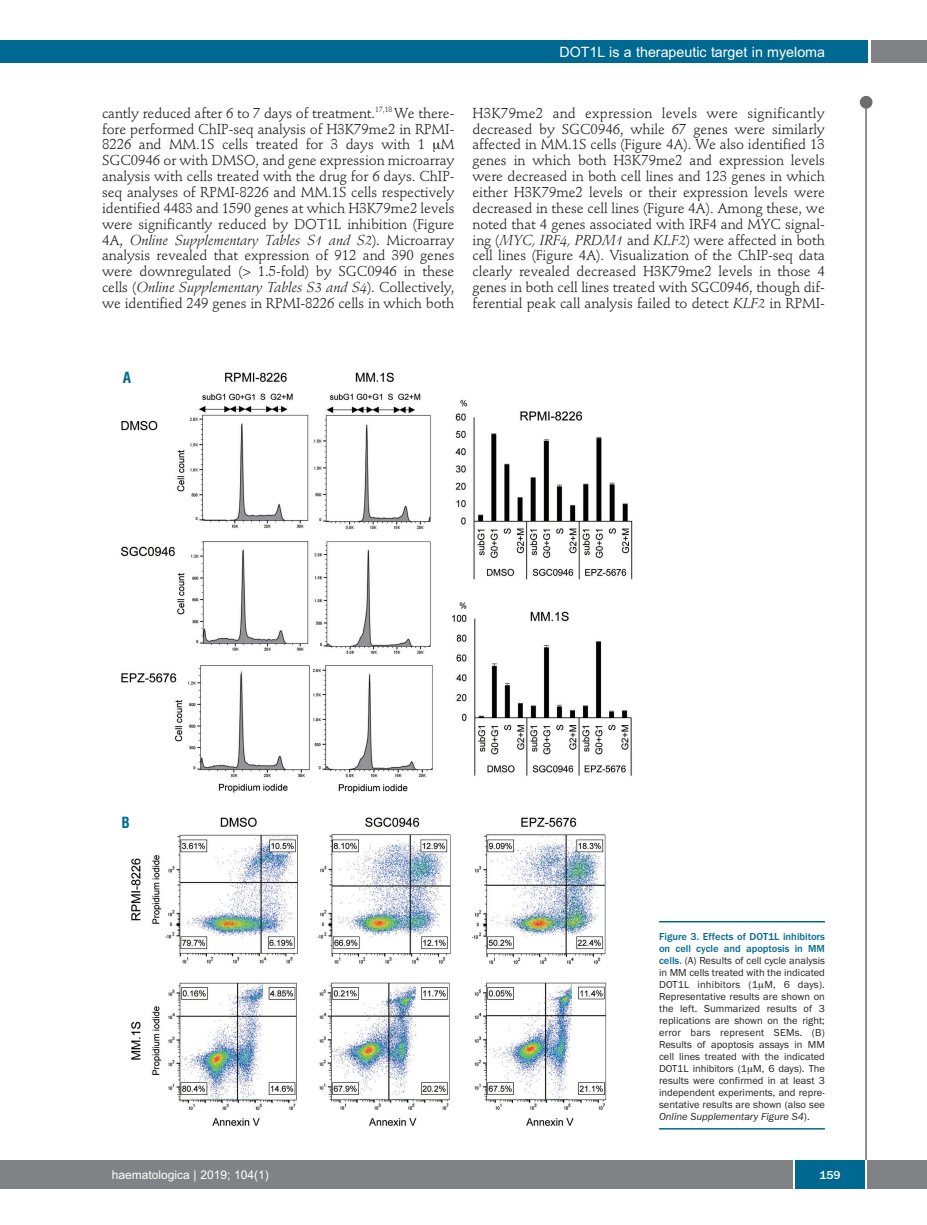
<style>
.page{position:relative;width:927px;height:1225px;background:#fff}
.page>*{position:absolute;margin:0;border:0;box-sizing:border-box;transform-origin:0 0}
.t1{font:700 condensed 15px "Helvetica";color:#006991}
.t2{font:14.25px/15.9px "Stempel Schneidler";letter-spacing:-.005em;color:#231f20;text-align:justify}
.t3{font:14.25px "Arial";color:#fff}
.t4{font:12px "Arial";color:#fff}
.t5{font:500 12px "Franklin Gothic";color:#fff}
.t6{font:10.5px/12px "Franklin Gothic";color:#231f20;text-align:justify}
.s1{font-style:italic}
.s2{font-weight:500;color:#006991}
</style>
<div class="page">
<div style="left:860px;top:96px;width:12px;height:13px;background:#6c6d70;border-radius:50%"></div>
<hr style="left:865px;top:98px;width:2px;height:1062px;background:#6c6d70">
<div style="left:871px;top:40px;width:56px;height:22px;background:#808285"></div>
<div style="left:18px;top:40px;width:849px;height:22px;background:#006991"></div>
<div style="left:17px;top:1160px;width:910px;height:28px;background:#808285"></div>
<div style="left:795px;top:1160px;width:70px;height:28px;background:#006991"></div>
<hr style="left:793px;top:1160px;width:2px;height:28px;background:#fff">
<hr style="left:865px;top:1160px;width:2px;height:28px;background:#fff">
<div style="left:0;top:40px;width:19px;height:22px;background:#006991"></div>
<div style="left:0;top:1160px;width:18px;height:28px;background:#808285"></div>
<img style="left:120px;top:372px;width:513px;height:755px">
<hr style="left:659px;top:921px;width:166px;height:1px;background:#006991">
<hr style="left:659px;top:1128px;width:166px;height:1px;background:#006991">
<p class="t3" style="left:559px;top:44px;width:267px">DOT1L is a therapeutic target in myeloma</p>
<p class="t2" style="left:102px;top:106px;width:354px">cantly reduced after 6 to 7 days of treatment.<sup>17,18</sup> We there&shy;fore performed ChIP-seq analysis of H3K79me2 in RPMI-8226 and MM.1S cells treated for 3 days with 1 M SGC0946 or with DMSO, and gene expression microarray analysis with cells treated with the drug for 6 days. ChIP&shy;seq analyses of RPMI-8226 and MM.1S cells respectively identified 4483 and 1590 genes at which H3K79me2 levels were significantly reduced by DOT1L inhibition (Figure 4A, <span class="s1">Online Supplementary Tables S1 and S2</span>). Microarray analysis revealed that expression of 912 and 390 genes were downregulated (&gt; 1.5-fold) by SGC0946 in these cells (<span class="s1">Online Supplementary Tables S3 and S4</span>). Collectively, we identified 249 genes in RPMI-8226 cells in which both</p>
<p class="t2" style="left:472px;top:106px;width:354px">H3K79me2 and expression levels were significantly decreased by SGC0946, while 67 genes were similarly affected in MM.1S cells (Figure 4A). We also identified 13 genes in which both H3K79me2 and expression levels were decreased in both cell lines and 123 genes in which either H3K79me2 levels or their expression levels were decreased in these cell lines (Figure 4A). Among these, we noted that 4 genes associated with IRF4 and MYC signal&shy;ing (<span class="s1">MYC, IRF4, PRDM1</span> and <span class="s1">KLF2</span>) were affected in both cell lines (Figure 4A). Visualization of the ChIP-seq data clearly revealed decreased H3K79me2 levels in those 4 genes in both cell lines treated with SGC0946, though dif&shy;ferential peak call analysis failed to detect <span class="s1">KLF2</span> in RPMI-</p>
<p class="t1" style="left:123px;top:369px;width:10px">A</p>
<p class="t1" style="left:121px;top:814px;width:10px">B</p>
<p class="t6" style="left:659px;top:930px;width:167px"><span class="s2">Figure 3. Effects of DOT1L inhibitors on cell cycle and apoptosis in MM cells.</span> (A) Results of cell cycle analysis in MM cells treated with the indicated DOT1L inhibitors (1 M, 6 days).<br>Representative results are shown on the left. Summarized results of 3 replications are shown on the right; error bars represent SEMs. (B)<br>Results of apoptosis assays in MM cell lines treated with the indicated DOT1L inhibitors (1 M, 6 days). The results were confirmed in at least 3 independent experiments, and repre&shy;sentative results are shown (also see <span class="s1">Online Supplementary Figure S4</span>).</p>
<p class="t4" style="left:112px;top:1167px;width:158px">haematologica | 2019; 104(1)</p>
<p class="t5" style="left:819px;top:1167px;width:23px">159</p>
</div>
